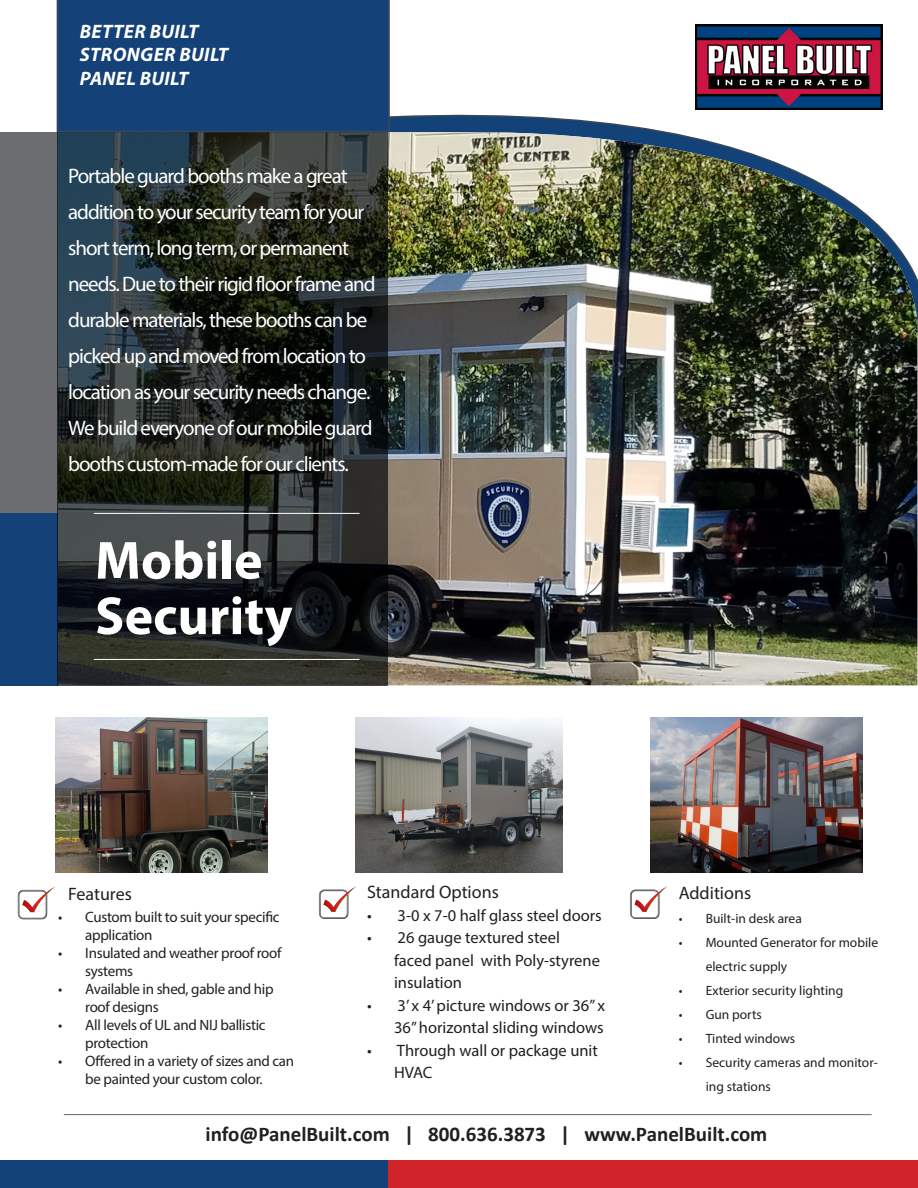
<style>
.page{position:relative;width:918px;height:1188px;background:#fff}
.page>*{position:absolute;margin:0;border:0;box-sizing:border-box;transform-origin:0 0}
.t1{font:700 54px "Myriad Pro";color:#fff}
.t2{font:21px/36px "Myriad Pro";letter-spacing:-.05em;color:#fff}
.t3{font:700 21px "Calibri";color:#231f20}
.t4{font:italic 700 19.5px "Myriad Pro";letter-spacing:.02em;color:#fff}
.t5{font:18px "Myriad Pro";color:#231f20}
.t6{font:16.5px/22.5px "Myriad Pro";color:#231f20}
.t7{font:15px/18px "Myriad Pro";letter-spacing:-.02em;color:#231f20}
.t8{font:13.5px/24px "Myriad Pro";color:#231f20}
</style>
<div class="page">
<svg style="left:390px;top:96px;width:528px;height:307px"></svg>
<img style="left:388px;top:132px;width:529px;height:553px">
<div style="left:0;top:132px;width:57px;height:479px;background:#6c6d70"></div>
<div style="left:0;top:513px;width:57px;height:172px;background:#144178"></div>
<div style="left:57px;top:0;width:333px;height:132px;background:#144178"></div>
<svg style="left:57px;top:132px;width:331px;height:553px;background:#252b2a"></svg>
<div style="left:0;top:1161px;width:918px;height:27px;background:#124278"></div>
<div style="left:388px;top:1161px;width:530px;height:27px;background:#d1232a"></div>
<img style="left:695px;top:24px;width:187px;height:86px">
<hr style="left:64px;top:1114px;width:808px;height:1px;background:#76787b">
<img style="left:355px;top:717px;width:208px;height:156px">
<img style="left:56px;top:717px;width:212px;height:156px">
<img style="left:650px;top:717px;width:212px;height:156px">
<svg style="left:18px;top:886px;width:37px;height:33px"></svg>
<svg style="left:319px;top:886px;width:37px;height:33px"></svg>
<svg style="left:630px;top:886px;width:37px;height:33px"></svg>
<hr style="left:94px;top:513px;width:266px;height:1px;background:#fff">
<hr style="left:94px;top:659px;width:266px;height:1px;background:#fff">
<p class="t4" style="left:80px;top:19px;width:120px">BETTER BUILT</p>
<p class="t4" style="left:80px;top:42px;width:150px">STRONGER BUILT</p>
<p class="t4" style="left:80px;top:65px;width:110px">PANEL BUILT</p>
<p class="t2" style="left:68px;top:158px;width:309px">Portable guard booths make a great addition to your security team for your short term, long term, or permanent needs. Due to their rigid floor frame and durable materials, these booths can be picked up and moved from location to location as your security needs change.<br>We build everyone of our mobile guard booths custom-made for our clients.</p>
<p class="t1" style="left:95px;top:525px;width:169px">Mobile</p>
<p class="t1" style="left:95px;top:581px;width:199px">Security</p>
<p class="t5" style="left:68px;top:883px;width:65px">Features</p>
<p class="t7" style="left:85px;top:908px;width:196px;text-indent:-27px">• Custom built to suit your specific application</p>
<p class="t7" style="left:85px;top:944px;width:198px;text-indent:-27px">• Insulated and weather proof roof systems</p>
<p class="t7" style="left:85px;top:980px;width:190px;text-indent:-27px">• Available in shed, gable and hip roof designs</p>
<p class="t7" style="left:85px;top:1016px;width:182px;text-indent:-27px">• All levels of UL and NIJ ballistic protection</p>
<p class="t7" style="left:58px;top:1052px;width:237px;text-align:center">• Offered in a variety of sizes and can be painted your custom color.</p>
<p class="t5" style="left:367px;top:881px;width:133px">Standard Options</p>
<p class="t6" style="left:367px;top:904px;width:236px">• 3-0 x 7-0 half glass steel doors</p>
<p class="t6" style="left:394px;top:926px;width:207px;text-indent:-27px">• 26 gauge textured steel faced panel with Poly-styrene insulation</p>
<p class="t6" style="left:367px;top:994px;width:239px;text-align:right">• 3’ x 4’ picture windows or 36” x<br>36” horizontal sliding windows</p>
<p class="t6" style="left:394px;top:1039px;width:205px;text-indent:-27px">• Through wall or package unit<br>HVAC</p>
<p class="t5" style="left:679px;top:882px;width:74px">Additions</p>
<p class="t8" style="left:679px;top:907px;width:125px">• Built-in desk area</p>
<p class="t8" style="left:706px;top:931px;width:174px;text-indent:-27px">• Mounted Generator for mobile electric supply</p>
<p class="t8" style="left:679px;top:979px;width:166px">• Exterior security lighting</p>
<p class="t8" style="left:679px;top:1003px;width:85px">• Gun ports</p>
<p class="t8" style="left:679px;top:1027px;width:118px">• Tinted windows</p>
<p class="t8" style="left:706px;top:1051px;width:174px;text-indent:-27px">• Security cameras and monitor&shy;ing stations</p>
<p class="t3" style="left:206px;top:1119px;width:563px">info@PanelBuilt.com | 800.636.3873 | www.PanelBuilt.com</p>
</div>
